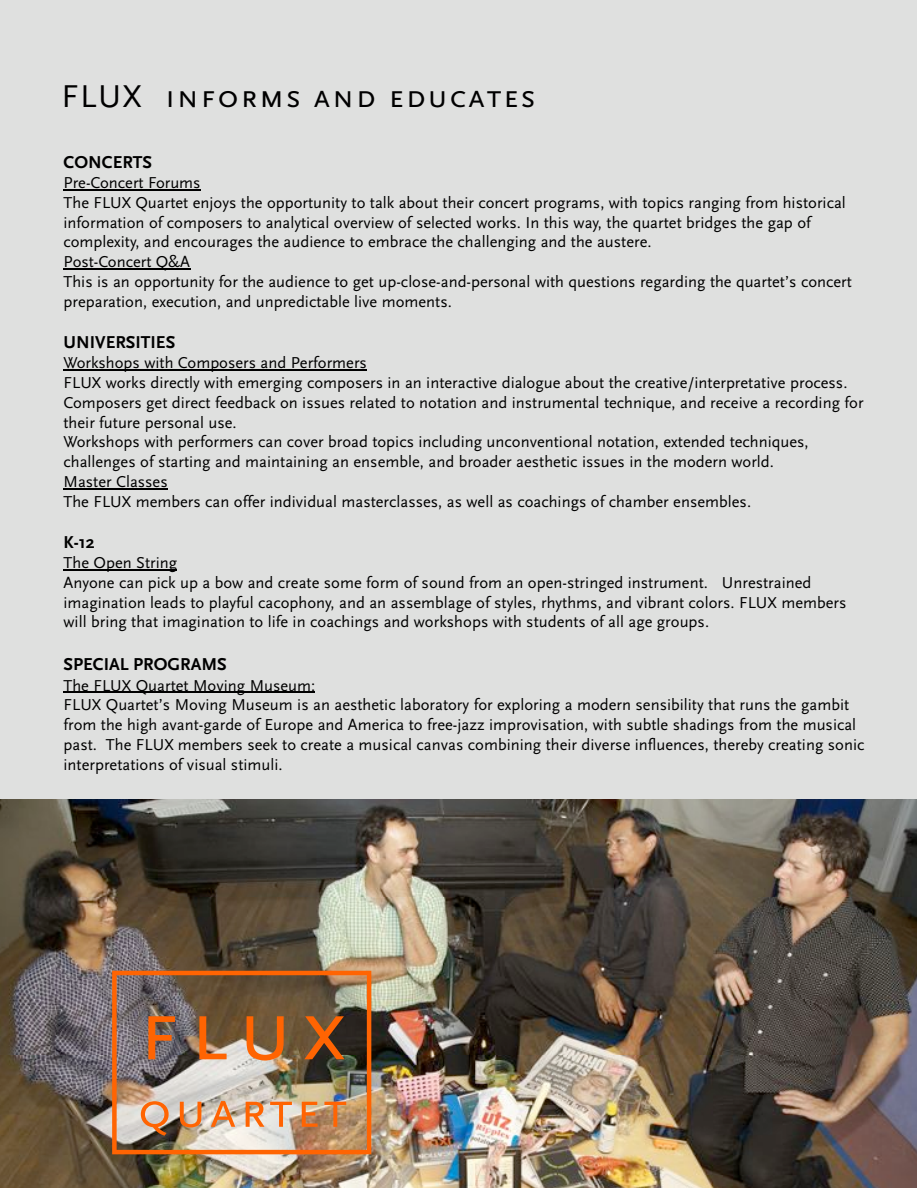
<style>
.page{position:relative;width:918px;height:1188px;background:#fff}
.page>*{position:absolute;margin:0;border:0;box-sizing:border-box;transform-origin:0 0}
.t1{font:90px "Scala Sans Caps";color:#ff6402}
.t2{font:52.5px "Scala Sans Caps";color:#ff6402}
.t3{font:33px "Scala Sans Caps";letter-spacing:.05em;color:#000}
.t4{font:700 18px "Scala Sans";color:#000}
.t5{font:16.5px/19.8px "Scala Sans";color:#000}
</style>
<div class="page">
<div style="left:0;top:0;width:917px;height:800px;background:#dfe0df"></div>
<img style="left:0;top:800px;width:917px;height:388px">
<img style="left:112px;top:971px;width:259px;height:183px">
<hr style="left:64px;top:189px;width:36px;height:1px;background:#000">
<hr style="left:100px;top:189px;width:57px;height:1px;background:#000">
<hr style="left:156px;top:189px;width:45px;height:1px;background:#000">
<hr style="left:64px;top:268px;width:44px;height:1px;background:#000">
<hr style="left:108px;top:268px;width:82px;height:1px;background:#000">
<svg style="left:64px;top:369px;width:13px;height:1px"></svg>
<hr style="left:77px;top:369px;width:111px;height:1px;background:#000">
<hr style="left:188px;top:369px;width:179px;height:1px;background:#000">
<hr style="left:64px;top:488px;width:104px;height:1px;background:#000">
<hr style="left:64px;top:569px;width:113px;height:1px;background:#000">
<hr style="left:64px;top:692px;width:251px;height:1px;background:#000">
<h3 class="t3" style="left:61px;top:79px;width:476px">FLUX informs and educates</h3>
<p class="t4" style="left:64px;top:152px;width:90px">CONCERTS</p>
<p class="t5" style="left:64px;top:173px;width:790px">Pre-Concert Forums<br>The FLUX Quartet enjoys the opportunity to talk about their concert programs, with topics ranging from historical information of composers to analytical overview of selected works. In this way, the quartet bridges the gap of complexity, and encourages the audience to embrace the challenging and the austere.<br>Post-Concert Q&amp;A<br>This is an opportunity for the audience to get up-close-and-personal with questions regarding the quartet’s concert preparation, execution, and unpredictable live moments.</p>
<p class="t4" style="left:64px;top:332px;width:113px">UNIVERSITIES</p>
<p class="t5" style="left:64px;top:353px;width:802px">Workshops with Composers and Performers<br>FLUX works directly with emerging composers in an interactive dialogue about the creative/interpretative process.<br>Composers get direct feedback on issues related to notation and instrumental technique, and receive a recording for their future personal use.<br>Workshops with performers can cover broad topics including unconventional notation, extended techniques, challenges of starting and maintaining an ensemble, and broader aesthetic issues in the modern world.<br>Master Classes<br>The FLUX members can offer individual masterclasses, as well as coachings of chamber ensembles.</p>
<p class="t4" style="left:64px;top:532px;width:33px">K-12</p>
<p class="t5" style="left:64px;top:553px;width:785px">The Open String<br>Anyone can pick up a bow and create some form of sound from an open-stringed instrument. Unrestrained imagination leads to playful cacophony, and an assemblage of styles, rhythms, and vibrant colors. FLUX members will bring that imagination to life in coachings and workshops with students of all age groups.</p>
<p class="t4" style="left:64px;top:655px;width:165px">SPECIAL PROGRAMS</p>
<p class="t5" style="left:64px;top:676px;width:802px">The FLUX Quartet Moving Museum:<br>FLUX Quartet’s Moving Museum is an aesthetic laboratory for exploring a modern sensibility that runs the gambit from the high avant-garde of Europe and America to free-jazz improvisation, with subtle shadings from the musical past. The FLUX members seek to create a musical canvas combining their diverse influences, thereby creating sonic interpretations of visual stimuli.</p>
<h1 class="t1" style="left:138px;top:981px;width:210px">f l u x</h1>
<h2 class="t2" style="left:138px;top:1081px;width:211px">q u a r t e t</h2>
</div>
